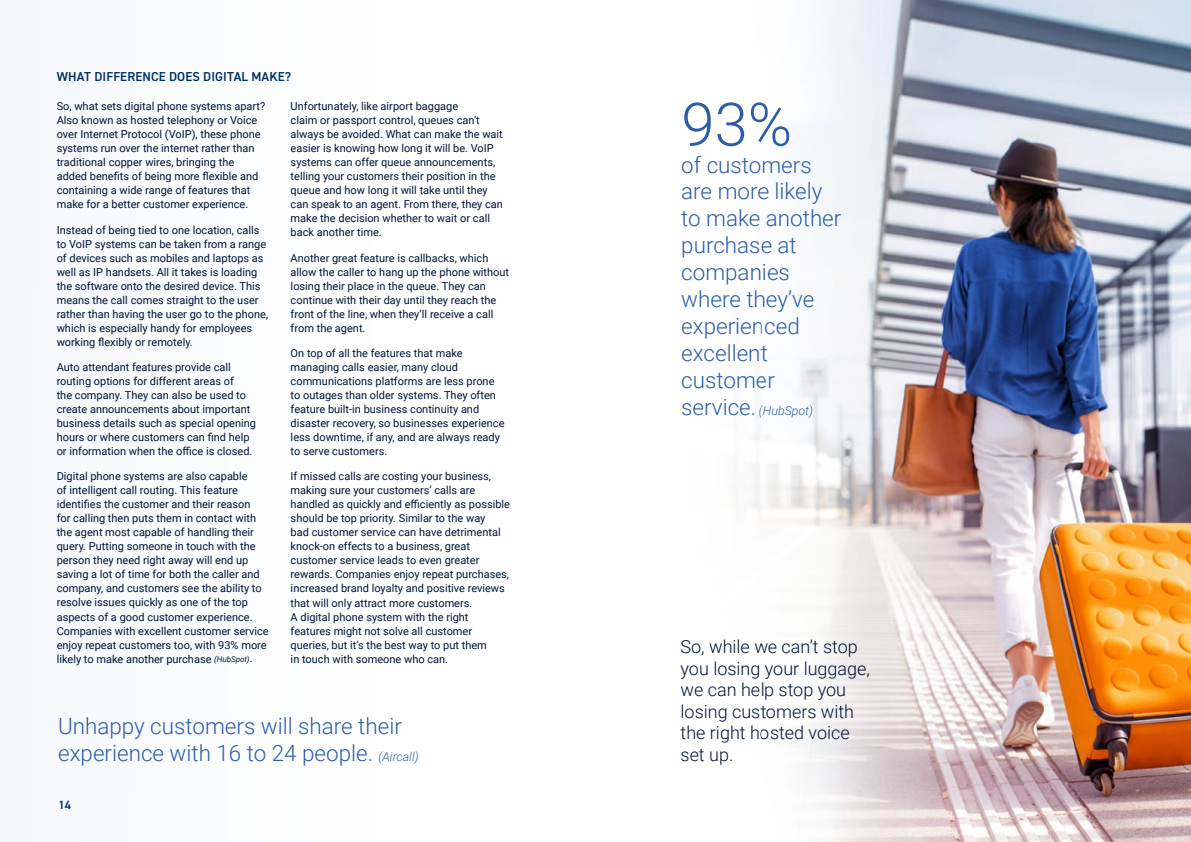
<style>
.page{position:relative;width:1191px;height:842px;background:#fff}
.page>*{position:absolute;margin:0;border:0;box-sizing:border-box;transform-origin:0 0}
.t1{font:300 60px "Roboto";color:#2b5da9}
.t2{font:300 22.4px/26.9px "Roboto";color:#2b5da9}
.t3{font:300 18px/21.6px "Roboto";color:#001437}
.t4{font:600 13px "DIN2014";letter-spacing:.01em;color:#003063}
.t5{font:italic 300 12.3px "Roboto";color:#2b5da9}
.t6{font:600 12px "DIN2014";color:#003063}
.t7{font:11px/14px "Roboto";color:#001437}
.s1{font-style:italic;font-size:8px}
.s2{font-style:italic;font-size:12.3px}
.s3{font-style:normal;font-size:22.4px}
</style>
<div class="page">
<div style="left:0;top:0;width:383px;height:842px;background:#fafbfd"></div>
<img style="left:761px;top:0;width:430px;height:842px">
<p class="t4" style="left:57px;top:68px;width:236px">WHAT DIFFERENCE DOES DIGITAL MAKE?</p>
<p class="t7" style="left:57px;top:99px;width:210px">So, what sets digital phone systems apart?<br>Also known as hosted telephony or Voice over Internet Protocol (VoIP), these phone systems run over the internet rather than traditional copper wires, bringing the added benefits of being more flexible and containing a wide range of features that make for a better customer experience.</p>
<p class="t7" style="left:57px;top:222px;width:213px">Instead of being tied to one location, calls to VoIP systems can be taken from a range of devices such as mobiles and laptops as well as IP handsets. All it takes is loading the software onto the desired device. This means the call comes straight to the user rather than having the user go to the phone, which is especially handy for employees working flexibly or remotely.</p>
<p class="t7" style="left:57px;top:360px;width:201px">Auto attendant features provide call routing options for different areas of<br>the company. They can also be used to create announcements about important business details such as special opening hours or where customers can find help or information when the office is closed.</p>
<p class="t7" style="left:57px;top:469px;width:213px">Digital phone systems are also capable<br>of intelligent call routing. This feature identifies the customer and their reason<br>for calling then puts them in contact with the agent most capable of handling their query. Putting someone in touch with the person they need right away will end up saving a lot of time for both the caller and company, and customers see the ability to resolve issues quickly as one of the top aspects of a good customer experience.<br>Companies with excellent customer service enjoy repeat customers too, with 93% more likely to make another purchase <span class="s1">(HubSpot)</span>.</p>
<p class="t7" style="left:291px;top:99px;width:214px">Unfortunately, like airport baggage<br>claim or passport control, queues can’t always be avoided. What can make the wait easier is knowing how long it will be. VoIP systems can offer queue announcements, telling your customers their position in the queue and how long it will take until they can speak to an agent. From there, they can make the decision whether to wait or call back another time.</p>
<p class="t7" style="left:291px;top:250px;width:220px">Another great feature is callbacks, which allow the caller to hang up the phone without losing their place in the queue. They can continue with their day until they reach the front of the line, when they’ll receive a call from the agent.</p>
<p class="t7" style="left:291px;top:346px;width:215px">On top of all the features that make managing calls easier, many cloud communications platforms are less prone to outages than older systems. They often feature built-in business continuity and disaster recovery, so businesses experience less downtime, if any, and are always ready to serve customers.</p>
<p class="t7" style="left:291px;top:469px;width:221px">If missed calls are costing your business, making sure your customers’ calls are handled as quickly and efficiently as possible should be top priority. Similar to the way<br>bad customer service can have detrimental knock-on effects to a business, great customer service leads to even greater rewards. Companies enjoy repeat purchases, increased brand loyalty and positive reviews that will only attract more customers.<br>A digital phone system with the right features might not solve all customer queries, but it’s the best way to put them<br>in touch with someone who can.</p>
<h2 class="t2" style="left:58px;top:712px;width:362px">Unhappy customers will share their experience with 16 to 24 people. <span class="s2">(Aircall)</span></h2>
<p class="t6" style="left:59px;top:797px;width:14px">14</p>
<h1 class="t1" style="left:681px;top:82px;width:112px">93%</h1>
<h2 class="t2" style="left:681px;top:150px;width:162px">of customers are more likely to make another purchase at companies where they’ve experienced excellent customer</h2>
<p class="t5" style="left:681px;top:402px;width:133px"><span class="s3">service.</span> (HubSpot)</p>
<h3 class="t3" style="left:680px;top:635px;width:191px">So, while we can’t stop you losing your luggage, we can help stop you losing customers with the right hosted voice set up.</h3>
</div>
